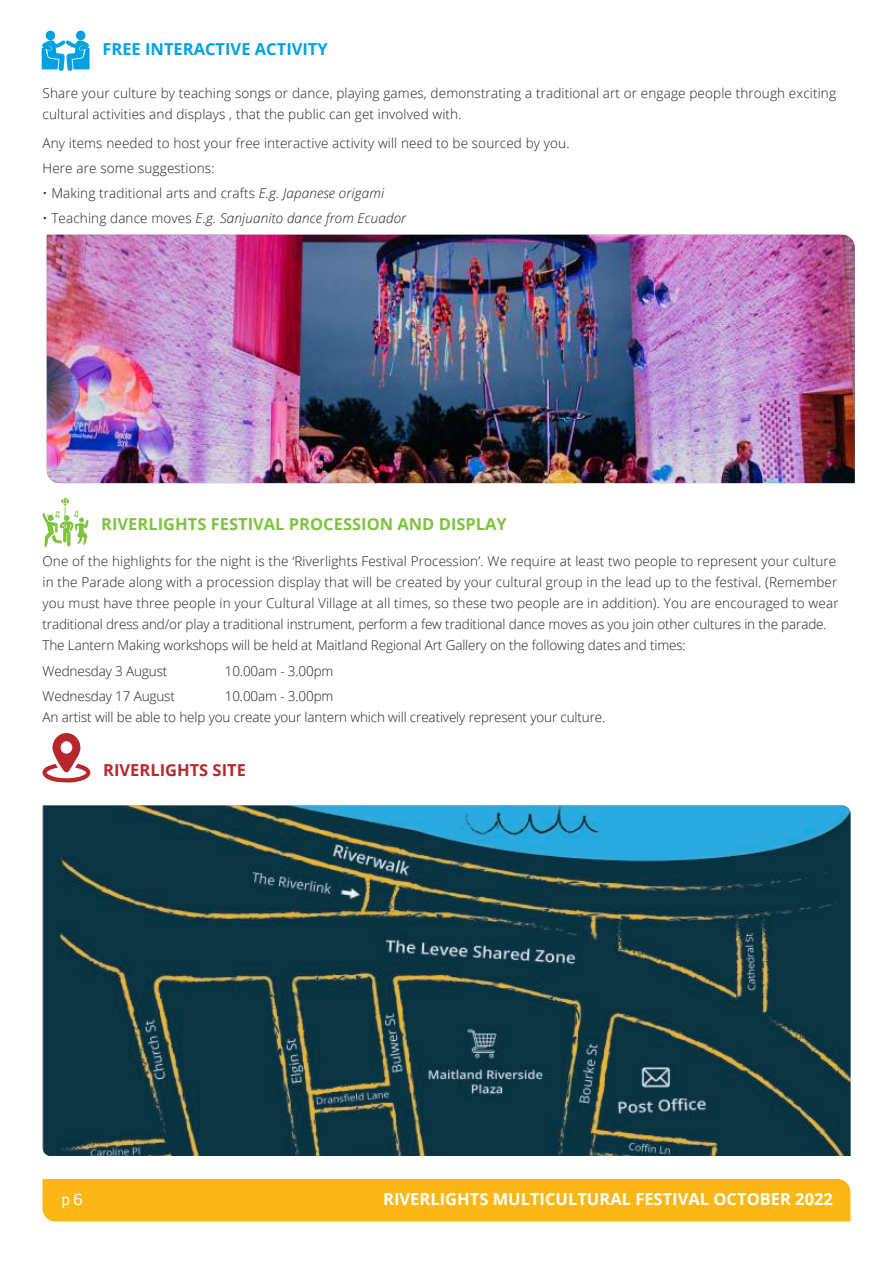
<style>
.page{position:relative;width:893px;height:1263px;background:#fff}
.page>*{position:absolute;margin:0;border:0;box-sizing:border-box;transform-origin:0 0}
.t1{font:700 16.5px "Open Sans";color:#fff}
.t2{font:700 16.5px "Open Sans";color:#7fc241}
.t3{font:700 16.5px "Open Sans";color:#00a1e3}
.t4{font:700 16.5px "Open Sans";color:#b7282e}
.t5{font:15px "Soho Gothic Std";color:#fff}
.t6{font:300 13.5px/21px "Open Sans";letter-spacing:.01em;color:#231f20}
.t7{font:300 13.5px/21px "Open Sans";letter-spacing:-.01em;color:#231f20}
.t8{font:italic 300 13.5px "Open Sans";letter-spacing:.01em;color:#231f20}
.s1{font-style:italic}
.s2{font-style:normal}
</style>
<div class="page">
<div style="left:43px;top:1179px;width:807px;height:42px;background:#fab716"></div>
<img style="left:44px;top:805px;width:806px;height:351px">
<svg style="left:42px;top:31px;width:48px;height:40px"></svg>
<svg style="left:43px;top:733px;width:47px;height:49px"></svg>
<svg style="left:42px;top:498px;width:47px;height:49px"></svg>
<img style="left:47px;top:235px;width:808px;height:248px">
<p class="t3" style="left:102px;top:43px;width:227px">FREE INTERACTIVE ACTIVITY</p>
<p class="t6" style="left:43px;top:84px;width:795px">Share your culture by teaching songs or dance, playing games, demonstrating a traditional art or engage people through exciting cultural activities and displays , that the public can get involved with.</p>
<p class="t6" style="left:43px;top:132px;width:529px;line-height:24.8px">Any items needed to host your free interactive activity will need to be sourced by you.<br>Here are some suggestions:</p>
<p class="t6" style="left:43px;top:184px;width:343px">• Making traditional arts and crafts <span class="s1">E.g. Japanese origami</span></p>
<p class="t8" style="left:43px;top:213px;width:365px"><span class="s2">• Teaching dance moves</span> E.g. Sanjuanito dance from Ecuador</p>
<p class="t2" style="left:101px;top:518px;width:407px">RIVERLIGHTS FESTIVAL PROCESSION AND DISPLAY</p>
<p class="t6" style="left:43px;top:552px;width:798px">One of the highlights for the night is the ‘Riverlights Festival Procession’. We require at least two people to represent your culture in the Parade along with a procession display that will be created by your cultural group in the lead up to the festival. (Remember you must have three people in your Cultural Village at all times, so these two people are in addition). You are encouraged to wear traditional dress and/or play a traditional instrument, perform a few traditional dance moves as you join other cultures in the parade.<br>The Lantern Making workshops will be held at Maitland Regional Art Gallery on the following dates and times:</p>
<p class="t7" style="left:43px;top:661px;width:126px">Wednesday 3 August</p>
<p class="t7" style="left:225px;top:661px;width:110px">10.00am - 3.00pm</p>
<p class="t7" style="left:43px;top:687px;width:134px">Wednesday 17 August</p>
<p class="t7" style="left:43px;top:687px;width:564px;text-indent:182px">10.00am - 3.00pm<br>An artist will be able to help you create your lantern which will creatively represent your culture.</p>
<p class="t4" style="left:103px;top:763px;width:144px">RIVERLIGHTS SITE</p>
<p class="t5" style="left:62px;top:1193px;width:23px">p 6</p>
<p class="t1" style="left:383px;top:1192px;width:451px">RIVERLIGHTS MULTICULTURAL FESTIVAL OCTOBER 2022</p>
</div>
